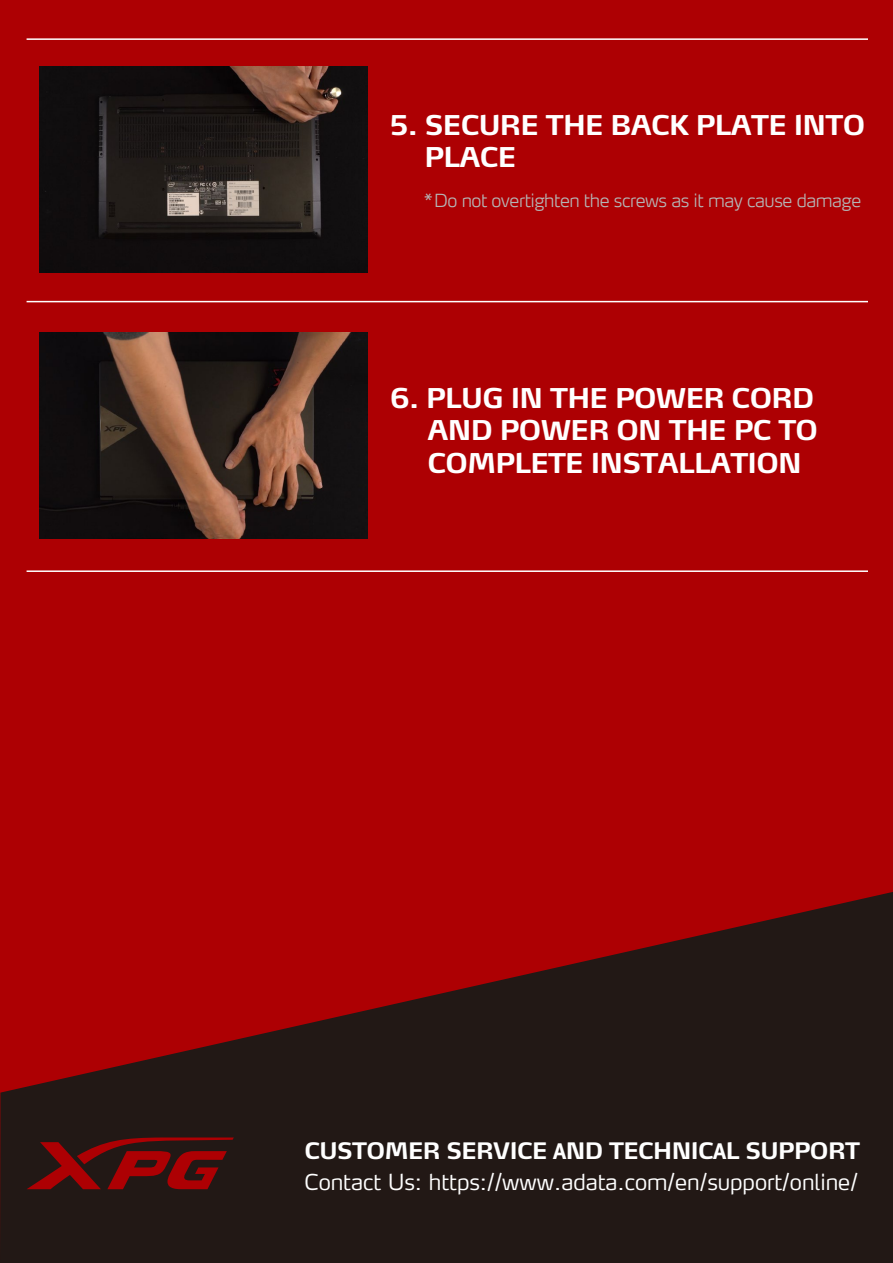
<style>
.page{position:relative;width:893px;height:1263px;background:#ad0003}
.page>*{position:absolute;margin:0;border:0;box-sizing:border-box;transform-origin:0 0}
.t1{font:700 27px/32.4px "Max LF";letter-spacing:-.025em;color:#fff}
.t2{font:700 22.5px "Max TF";letter-spacing:-.025em;color:#fff}
.t3{font:300 21.75px "Max TF";color:#fff}
.t4{font:300 expanded 18px "Max Offc Pro";letter-spacing:-.025em;color:#b5b6b6}
</style>
<div class="page">
<hr style="left:27px;top:301px;width:841px;height:1px;background:#fff">
<hr style="left:27px;top:570px;width:841px;height:2px;background:#fff">
<hr style="left:27px;top:38px;width:841px;height:2px;background:#fff">
<svg style="left:0;top:892px;width:893px;height:371px;fill:#221815"></svg>
<svg style="left:27px;top:1137px;width:207px;height:52px"></svg>
<img style="left:40px;top:66px;width:327px;height:207px">
<img style="left:40px;top:332px;width:328px;height:207px">
<p class="t1" style="left:425px;top:108px;width:442px;text-indent:-35px">5. SECURE THE BACK PLATE INTO<br>PLACE</p>
<p class="t4" style="left:422px;top:185px;width:440px">*Do not overtighten the screws as it may cause damage</p>
<p class="t1" style="left:428px;top:381px;width:392px;text-indent:-38px">6. PLUG IN THE POWER CORD<br>AND POWER ON THE PC TO<br>COMPLETE INSTALLATION</p>
<p class="t2" style="left:304px;top:1136px;width:557px">CUSTOMER SERVICE AND TECHNICAL SUPPORT</p>
<p class="t3" style="left:304px;top:1168px;width:555px">Contact Us: https://www.adata.com/en/support/online/</p>
</div>
